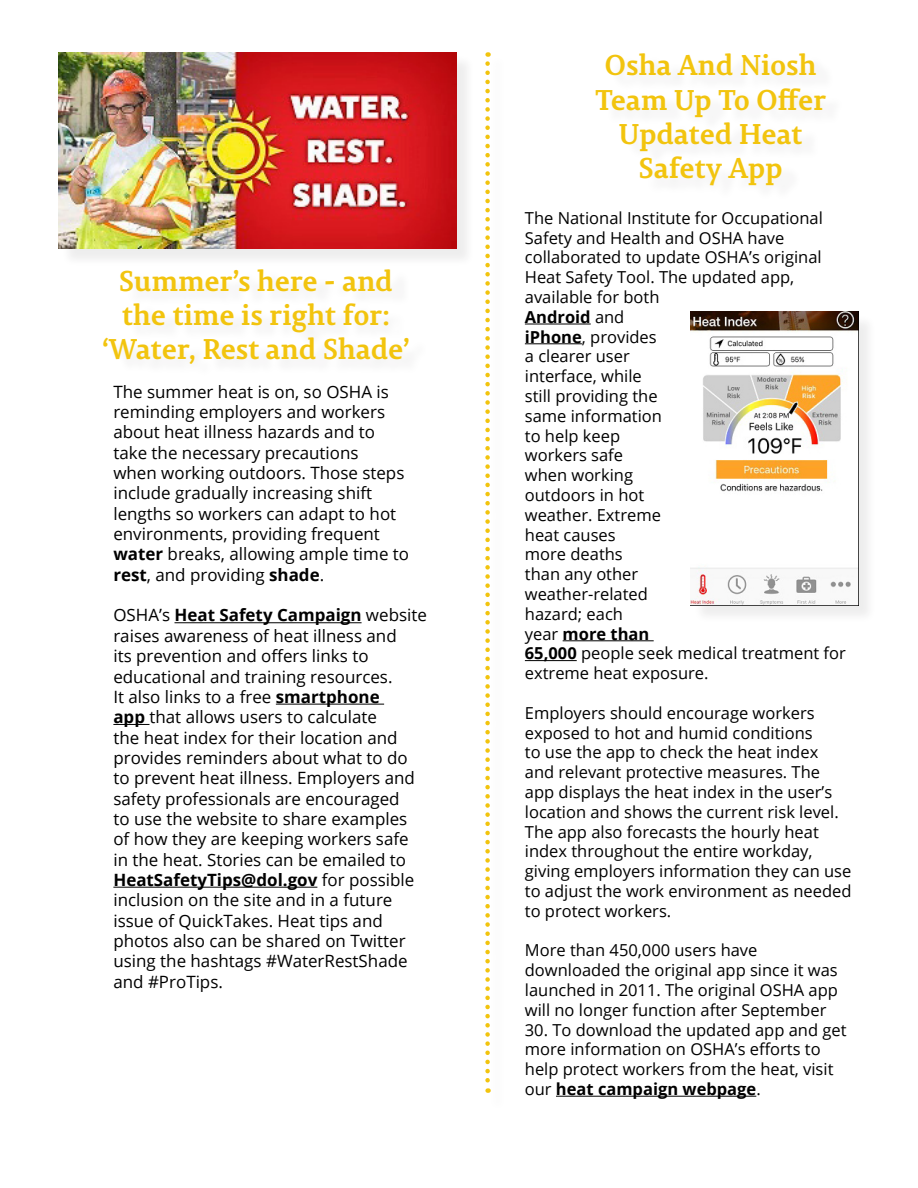
<style>
.page{position:relative;width:918px;height:1188px;background:#fff}
.page>*{position:absolute;margin:0;border:0;box-sizing:border-box;transform-origin:0 0}
.t1{font:700 28.5px/34.2px "Permian Slab Serif Typeface";letter-spacing:-.01em;color:#f2c40e;text-align:center}
.t2{font:16.95px/20.4px "Open Sans";color:#000}
.t3{font:16.5px/19.8px "Open Sans";color:#000}
.s1{font-weight:700}
</style>
<div class="page">
<div style="left:693px;top:314px;width:184px;height:310px;background:#231f20;opacity:.08"></div>
<img style="left:691px;top:312px;width:167px;height:293px">
<hr style="left:525px;top:324px;width:66px;height:1px;background:#000">
<hr style="left:525px;top:343px;width:57px;height:1px;background:#000">
<hr style="left:563px;top:640px;width:91px;height:1px;background:#000">
<hr style="left:525px;top:660px;width:52px;height:1px;background:#000">
<hr style="left:556px;top:1096px;width:200px;height:1px;background:#000">
<div style="left:61px;top:55px;width:414px;height:212px;background:#231f20;opacity:.08"></div>
<img style="left:59px;top:52px;width:397px;height:196px">
<hr style="left:175px;top:622px;width:187px;height:1px;background:#000">
<hr style="left:276px;top:704px;width:108px;height:1px;background:#000">
<hr style="left:113px;top:724px;width:36px;height:1px;background:#000">
<hr style="left:113px;top:887px;width:204px;height:1px;background:#000">
<svg style="left:485px;top:64px;width:5px;height:1029px"></svg>
<p class="t1" style="left:102px;top:262px;width:309px">Summer’s here - and the time is right for: ‘Water, Rest and Shade’</p>
<p class="t2" style="left:113px;top:381px;width:297px">The summer heat is on, so OSHA is reminding employers and workers about heat illness hazards and to take the necessary precautions<br>when working outdoors. Those steps include gradually increasing shift lengths so workers can adapt to hot environments, providing frequent <span class="s1">water</span> breaks, allowing ample time to <span class="s1">rest</span>, and providing <span class="s1">shade</span>.</p>
<p class="t2" style="left:113px;top:605px;width:315px">OSHA’s <span class="s1">Heat Safety Campaign</span> website raises awareness of heat illness and<br>its prevention and offers links to educational and training resources.<br>It also links to a free <span class="s1">smartphone<br>app</span> that allows users to calculate<br>the heat index for their location and provides reminders about what to do to prevent heat illness. Employers and safety professionals are encouraged<br>to use the website to share examples of how they are keeping workers safe in the heat. Stories can be emailed to <span class="s1">HeatSafetyTips@dol.gov</span> for possible inclusion on the site and in a future issue of QuickTakes. Heat tips and photos also can be shared on Twitter using the hashtags #WaterRestShade and #ProTips.</p>
<p class="t1" style="left:595px;top:47px;width:233px">Osha And Niosh<br>Team Up To Offer<br>Updated Heat<br>Safety App</p>
<p class="t3" style="left:525px;top:207px;width:323px">The National Institute for Occupational<br>Safety and Health and OSHA have collaborated to update OSHA’s original<br>Heat Safety Tool. The updated app, available for both<br><span class="s1">Android</span> and<br><span class="s1">iPhone</span>, provides<br>a clearer user<br>interface, while<br>still providing the<br>same information<br>to help keep<br>workers safe<br>when working<br>outdoors in hot<br>weather. Extreme<br>heat causes<br>more deaths<br>than any other<br>weather-related<br>hazard; each<br>year <span class="s1">more than<br>65,000</span> people seek medical treatment for extreme heat exposure.</p>
<p class="t3" style="left:525px;top:702px;width:328px">Employers should encourage workers exposed to hot and humid conditions<br>to use the app to check the heat index and relevant protective measures. The app displays the heat index in the user’s location and shows the current risk level.<br>The app also forecasts the hourly heat index throughout the entire workday, giving employers information they can use to adjust the work environment as needed to protect workers.</p>
<p class="t3" style="left:525px;top:940px;width:315px">More than 450,000 users have downloaded the original app since it was launched in 2011. The original OSHA app will no longer function after September</p>
<p class="t3" style="left:525px;top:1019px;width:323px">30. To download the updated app and get more information on OSHA’s efforts to help protect workers from the heat, visit our <span class="s1">heat campaign webpage</span>.</p>
</div>
